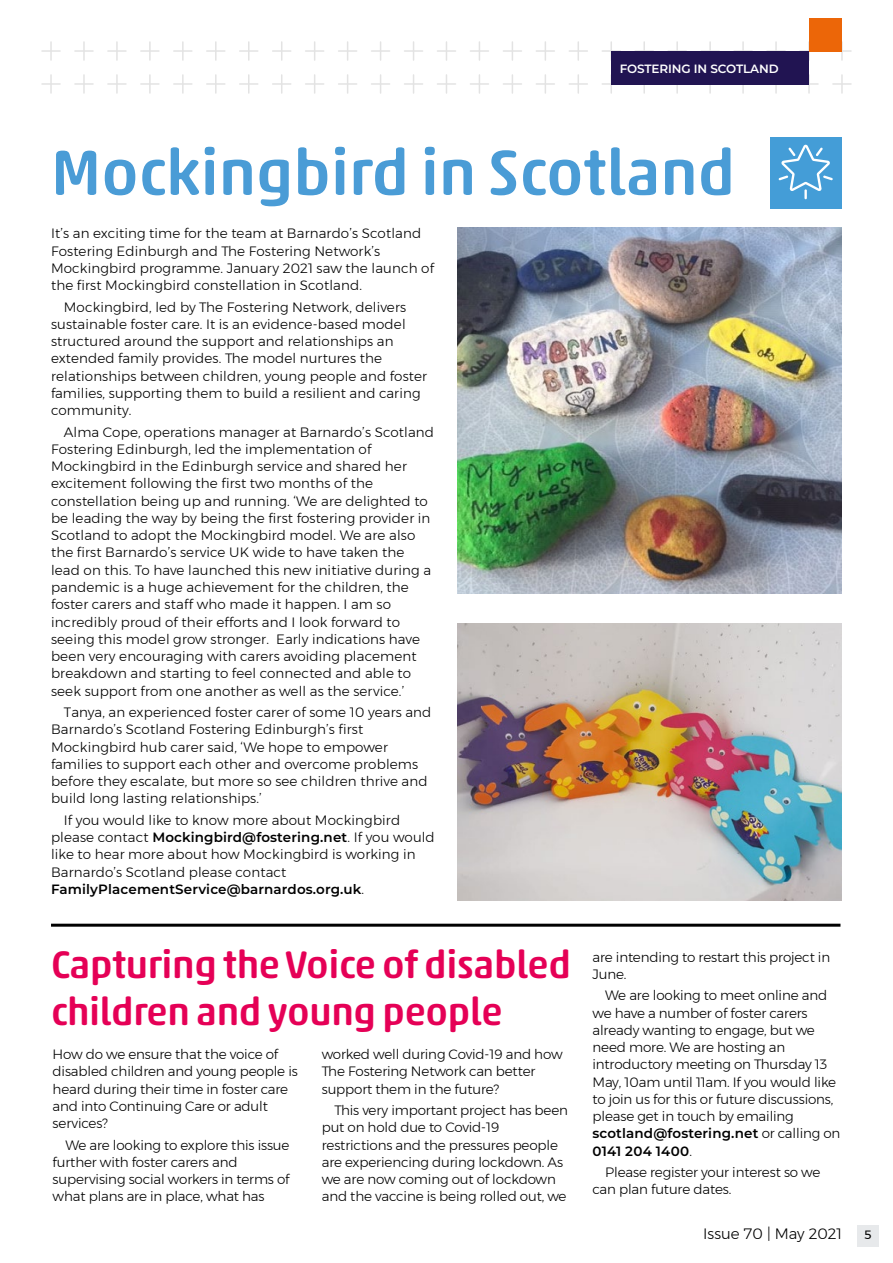
<style>
.page{position:relative;width:893px;height:1263px;background:#fff}
.page>*{position:absolute;margin:0;border:0;box-sizing:border-box;transform-origin:0 0}
.Body_copy{font:500 64.5px "Akko Rounded Pro";color:#4a9cd6}
.Body_copy-2{font:500 39px/46.8px "Akko Rounded Pro";letter-spacing:-.01em;color:#e50056}
.t1{font:300 15px "Montserrat";color:#000}
.Body_copy-3{font:300 13.5px/17.2px "Montserrat";letter-spacing:.01em;color:#000}
.Body_copy-4{font:300 13.5px/17.2px "Montserrat";letter-spacing:-.01em;color:#000}
.Tab_copy{font:600 12px "Montserrat";letter-spacing:-.01em;color:#fff}
.t2{font:12px "Montserrat";color:#000}
.s1{font-weight:600}
</style>
<div class="page">
<svg style="left:42px;top:42px;width:18px;height:18px"></svg>
<svg style="left:536px;top:42px;width:18px;height:18px"></svg>
<svg style="left:306px;top:42px;width:18px;height:18px"></svg>
<svg style="left:800px;top:42px;width:18px;height:18px"></svg>
<svg style="left:174px;top:42px;width:18px;height:18px"></svg>
<svg style="left:668px;top:42px;width:18px;height:9px"></svg>
<svg style="left:437px;top:42px;width:19px;height:18px"></svg>
<svg style="left:108px;top:42px;width:18px;height:18px"></svg>
<svg style="left:602px;top:42px;width:18px;height:18px"></svg>
<svg style="left:371px;top:42px;width:19px;height:18px"></svg>
<svg style="left:240px;top:42px;width:18px;height:18px"></svg>
<svg style="left:734px;top:42px;width:18px;height:9px"></svg>
<svg style="left:503px;top:42px;width:18px;height:18px"></svg>
<svg style="left:75px;top:42px;width:18px;height:18px"></svg>
<svg style="left:569px;top:42px;width:18px;height:18px"></svg>
<svg style="left:339px;top:42px;width:18px;height:18px"></svg>
<svg style="left:833px;top:42px;width:18px;height:18px"></svg>
<svg style="left:207px;top:42px;width:18px;height:18px"></svg>
<svg style="left:701px;top:42px;width:18px;height:9px"></svg>
<svg style="left:470px;top:42px;width:18px;height:18px"></svg>
<svg style="left:141px;top:42px;width:18px;height:18px"></svg>
<svg style="left:635px;top:42px;width:18px;height:9px"></svg>
<svg style="left:404px;top:42px;width:19px;height:18px"></svg>
<svg style="left:273px;top:42px;width:18px;height:18px"></svg>
<svg style="left:767px;top:42px;width:18px;height:9px"></svg>
<svg style="left:42px;top:75px;width:18px;height:18px"></svg>
<svg style="left:536px;top:75px;width:18px;height:18px"></svg>
<svg style="left:306px;top:75px;width:18px;height:18px"></svg>
<svg style="left:800px;top:75px;width:18px;height:18px"></svg>
<svg style="left:174px;top:75px;width:18px;height:18px"></svg>
<svg style="left:668px;top:84px;width:18px;height:9px"></svg>
<svg style="left:437px;top:75px;width:19px;height:18px"></svg>
<svg style="left:108px;top:75px;width:18px;height:18px"></svg>
<svg style="left:602px;top:75px;width:18px;height:18px"></svg>
<svg style="left:371px;top:75px;width:19px;height:18px"></svg>
<svg style="left:240px;top:75px;width:18px;height:18px"></svg>
<svg style="left:734px;top:84px;width:18px;height:9px"></svg>
<svg style="left:503px;top:75px;width:18px;height:18px"></svg>
<svg style="left:75px;top:75px;width:18px;height:18px"></svg>
<svg style="left:569px;top:75px;width:18px;height:18px"></svg>
<svg style="left:339px;top:75px;width:18px;height:18px"></svg>
<svg style="left:833px;top:75px;width:18px;height:18px"></svg>
<svg style="left:207px;top:75px;width:18px;height:18px"></svg>
<svg style="left:701px;top:84px;width:18px;height:9px"></svg>
<svg style="left:470px;top:75px;width:18px;height:18px"></svg>
<svg style="left:141px;top:75px;width:18px;height:18px"></svg>
<svg style="left:635px;top:84px;width:18px;height:9px"></svg>
<svg style="left:404px;top:75px;width:19px;height:18px"></svg>
<svg style="left:273px;top:75px;width:18px;height:18px"></svg>
<svg style="left:767px;top:84px;width:18px;height:9px"></svg>
<div style="left:857px;top:1225px;width:22px;height:21px;background:#e7e9eb"></div>
<div style="left:809px;top:18px;width:33px;height:33px;background:#ec6608"></div>
<div style="left:611px;top:51px;width:198px;height:33px;background:#211452"></div>
<div style="left:770px;top:137px;width:72px;height:72px;background:#449dd7"></div>
<svg style="left:778px;top:145px;width:55px;height:54px"></svg>
<hr style="left:51px;top:924px;width:789px;height:3px;background:#000">
<img style="left:457px;top:227px;width:385px;height:367px">
<img style="left:457px;top:624px;width:385px;height:277px">
<p class="Tab_copy" style="left:620px;top:61px;width:160px">FOSTERING IN SCOTLAND</p>
<p class="Body_copy" style="left:51px;top:133px;width:686px">Mockingbird in Scotland</p>
<p class="Body_copy-3" style="left:51px;top:225px;width:385px">It’s an exciting time for the team at Barnardo’s Scotland Fostering Edinburgh and The Fostering Network’s Mockingbird programme. January 2021 saw the launch of the first Mockingbird constellation in Scotland.</p>
<p class="Body_copy-3" style="left:51px;top:298px;width:378px;text-indent:13px">Mockingbird, led by The Fostering Network, delivers sustainable foster care. It is an evidence-based model structured around the support and relationships an extended family provides. The model nurtures the relationships between children, young people and foster families, supporting them to build a resilient and caring community.</p>
<p class="Body_copy-3" style="left:51px;top:423px;width:384px;text-indent:13px">Alma Cope, operations manager at Barnardo’s Scotland Fostering Edinburgh, led the implementation of Mockingbird in the Edinburgh service and shared her excitement following the first two months of the constellation being up and running. ‘We are delighted to be leading the way by being the first fostering provider in Scotland to adopt the Mockingbird model. We are also the first Barnardo’s service UK wide to have taken the lead on this. To have launched this new initiative during a pandemic is a huge achievement for the children, the foster carers and staff who made it happen. I am so incredibly proud of their efforts and I look forward to seeing this model grow stronger. Early indications have been very encouraging with carers avoiding placement breakdown and starting to feel connected and able to seek support from one another as well as the service.’</p>
<p class="Body_copy-3" style="left:51px;top:703px;width:382px;text-indent:13px">Tanya, an experienced foster carer of some 10 years and Barnardo’s Scotland Fostering Edinburgh’s first Mockingbird hub carer said, ‘We hope to empower families to support each other and overcome problems before they escalate, but more so see children thrive and build long lasting relationships.’</p>
<p class="Body_copy-3" style="left:51px;top:811px;width:385px;text-indent:13px">If you would like to know more about Mockingbird please contact <span class="s1">Mockingbird@fostering.net</span>. If you would like to hear more about how Mockingbird is working in Barnardo’s Scotland please contact <span class="s1">FamilyPlacementService@barnardos.org.uk</span>.</p>
<p class="Body_copy-2" style="left:51px;top:940px;width:522px">Capturing the Voice of disabled children and young people</p>
<p class="Body_copy-4" style="left:53px;top:1045px;width:247px">How do we ensure that the voice of disabled children and young people is heard during their time in foster care and into Continuing Care or adult services?</p>
<p class="Body_copy-4" style="left:53px;top:1136px;width:239px;text-indent:13px">We are looking to explore this issue further with foster carers and supervising social workers in terms of what plans are in place, what has</p>
<p class="Body_copy-4" style="left:322px;top:1045px;width:242px">worked well during Covid-19 and how<br>The Fostering Network can better support them in the future?</p>
<p class="Body_copy-4" style="left:322px;top:1101px;width:248px;text-indent:13px">This very important project has been put on hold due to Covid-19 restrictions and the pressures people are experiencing during lockdown. As we are now coming out of lockdown and the vaccine is being rolled out, we</p>
<p class="Body_copy-4" style="left:592px;top:948px;width:239px">are intending to restart this project in<br>June.</p>
<p class="Body_copy-4" style="left:592px;top:987px;width:249px;text-indent:13px">We are looking to meet online and we have a number of foster carers already wanting to engage, but we need more. We are hosting an introductory meeting on Thursday 13<br>May, 10am until 11am. If you would like to join us for this or future discussions, please get in touch by emailing <span class="s1">scotland@fostering.net</span> or calling on<br><span class="s1">0141 204 1400</span>.</p>
<p class="Body_copy-4" style="left:592px;top:1163px;width:229px;text-indent:13px">Please register your interest so we can plan future dates.</p>
<p class="t1" style="left:703px;top:1223px;width:140px">Issue 70 | May 2021</p>
<p class="t2" style="left:864px;top:1226px;width:9px">5</p>
</div>
